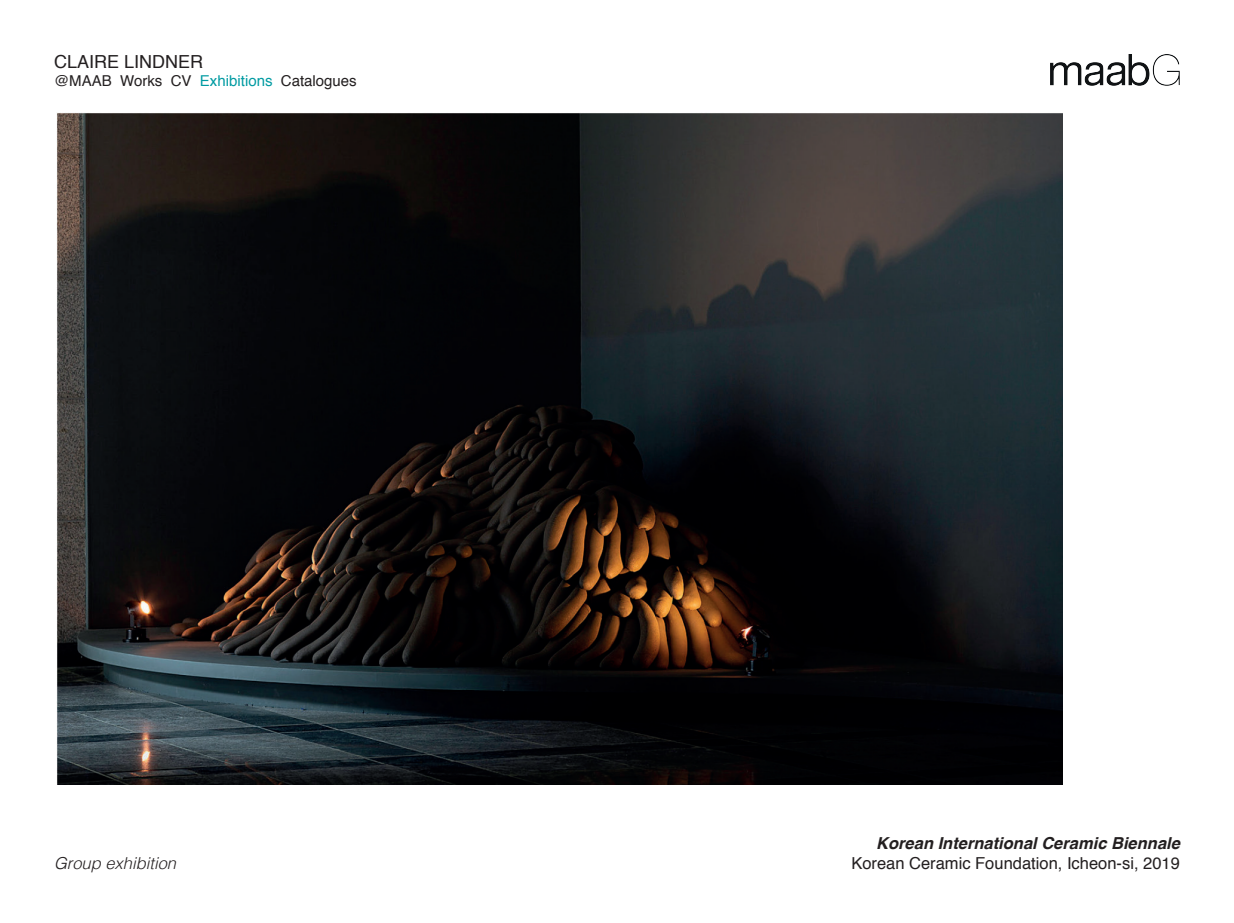
<style>
.page{position:relative;width:1234px;height:923px;background:#fff}
.page>*{position:absolute;margin:0;border:0;box-sizing:border-box;transform-origin:0 0}
.t1{font:18px "Helvetica";color:#231f20}
.t2{font:16.5px "Helvetica";color:#231f20}
.t3{font:italic 700 16.5px "Helvetica";color:#231f20}
.t4{font:italic 300 16.5px "Helvetica";color:#231f20}
.t5{font:15px "Helvetica";color:#231f20}
.s1{color:#009ba2}
</style>
<div class="page">
<img style="left:56px;top:113px;width:1006px;height:671px">
<img style="left:1050px;top:54px;width:129px;height:31px">
<p class="t1" style="left:54px;top:47px;width:151px">CLAIRE LINDNER</p>
<p class="t5" style="left:54px;top:69px;width:304px">@MAAB Works CV <span class="s1">Exhibitions</span> Catalogues</p>
<p class="t3" style="left:876px;top:829px;width:305px">Korean International Ceramic Biennale</p>
<p class="t4" style="left:54px;top:849px;width:123px">Group exhibition</p>
<p class="t2" style="left:851px;top:850px;width:330px">Korean Ceramic Foundation, Icheon-si, 2019</p>
</div>
